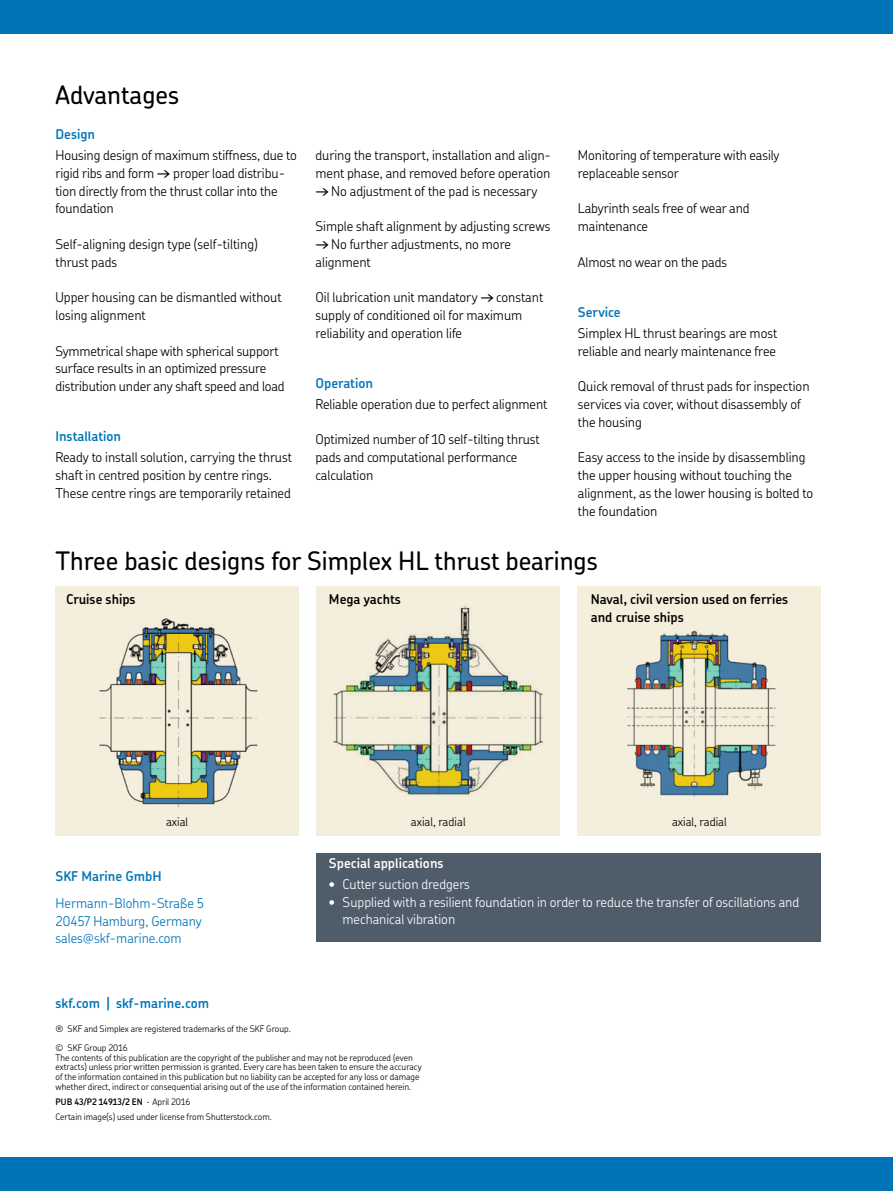
<style>
.page{position:relative;width:893px;height:1191px;background:#fff}
.page>*{position:absolute;margin:0;border:0;box-sizing:border-box;transform-origin:0 0}
.t1{font:500 25.5px "SKF Chevin OT";color:#000}
.t2{font:300 13.5px/17.9px "SKF Chevin OT";letter-spacing:-.005em;color:#000}
.t3{font:300 13.5px/17.9px "SKF Chevin OT";color:#fff}
.t4{font:600 13.5px "SKF Chevin OT";color:#0074b7}
.t5{font:600 13.5px/17.9px "SKF Chevin OT";color:#000}
.t6{font:300 13.5px/17.9px "SKF Chevin OT";color:#0074b7}
.t7{font:600 13.5px "SKF Chevin OT";color:#fff}
.t8{font:300 12px "SKF Chevin OT";color:#000}
.t9{font:300 9px/9.8px "SKF Chevin OT";color:#000}
.s1{font-weight:600}
</style>
<div class="page">
<div style="left:316px;top:853px;width:504px;height:89px;background:#4f5c6a"></div>
<img style="left:56px;top:587px;width:242px;height:248px">
<img style="left:317px;top:587px;width:243px;height:248px">
<img style="left:578px;top:587px;width:242px;height:248px">
<div style="left:0;top:0;width:892px;height:34px;background:#0074b7"></div>
<div style="left:0;top:1157px;width:892px;height:34px;background:#0074b7"></div>
<h1 class="t1" style="left:55px;top:71px;width:125px">Advantages</h1>
<p class="t4" style="left:55px;top:122px;width:41px">Design</p>
<p class="t2" style="left:55px;top:144px;width:243px">Housing design of maximum stiffness, due to rigid ribs and form → proper load distribu&shy;tion directly from the thrust collar into the foundation</p>
<p class="t2" style="left:55px;top:233px;width:204px">Self-aligning design type (self-tilting) thrust pads</p>
<p class="t2" style="left:55px;top:287px;width:228px">Upper housing can be dismantled without losing alignment</p>
<p class="t2" style="left:55px;top:340px;width:231px">Symmetrical shape with spherical support surface results in an optimized pressure distribution under any shaft speed and load</p>
<p class="t4" style="left:55px;top:424px;width:67px">Installation</p>
<p class="t2" style="left:55px;top:447px;width:238px">Ready to install solution, carrying the thrust shaft in centred position by centre rings.<br>These centre rings are temporarily retained</p>
<p class="t2" style="left:315px;top:144px;width:237px">during the transport, installation and align&shy;ment phase, and removed before operation</p>
<p class="t2" style="left:315px;top:180px;width:224px">→ No adjustment of the pad is necessary</p>
<p class="t2" style="left:315px;top:215px;width:236px">Simple shaft alignment by adjusting screws</p>
<p class="t2" style="left:315px;top:233px;width:197px">→ No further adjustments, no more alignment</p>
<p class="t2" style="left:315px;top:287px;width:229px">Oil lubrication unit mandatory → constant supply of conditioned oil for maximum reliability and operation life</p>
<p class="t4" style="left:315px;top:371px;width:59px">Operation</p>
<p class="t2" style="left:315px;top:393px;width:233px">Reliable operation due to perfect alignment</p>
<p class="t2" style="left:315px;top:429px;width:226px">Optimized number of 10 self-tilting thrust pads and computational performance calculation</p>
<p class="t2" style="left:577px;top:144px;width:203px">Monitoring of temperature with easily replaceable sensor</p>
<p class="t2" style="left:577px;top:198px;width:173px">Labyrinth seals free of wear and maintenance</p>
<p class="t2" style="left:577px;top:251px;width:151px">Almost no wear on the pads</p>
<p class="t4" style="left:577px;top:300px;width:44px">Service</p>
<p class="t2" style="left:577px;top:322px;width:201px">Simplex HL thrust bearings are most reliable and nearly maintenance free</p>
<p class="t2" style="left:577px;top:375px;width:233px">Quick removal of thrust pads for inspection services via cover, without disassembly of the housing</p>
<p class="t2" style="left:577px;top:447px;width:237px">Easy access to the inside by disassembling the upper housing without touching the alignment, as the lower housing is bolted to the foundation</p>
<h1 class="t1" style="left:56px;top:538px;width:543px">Three basic designs for Simplex HL thrust bearings</h1>
<p class="t5" style="left:66px;top:589px;width:71px">Cruise ships</p>
<p class="t5" style="left:329px;top:589px;width:74px">Mega yachts</p>
<p class="t5" style="left:591px;top:589px;width:199px">Naval, civil version used on ferries and cruise ships</p>
<p class="t8" style="left:166px;top:811px;width:24px">axial</p>
<p class="t8" style="left:411px;top:811px;width:56px">axial, radial</p>
<p class="t8" style="left:672px;top:811px;width:56px">axial, radial</p>
<p class="t4" style="left:56px;top:864px;width:107px">SKF Marine GmbH</p>
<p class="t6" style="left:56px;top:892px;width:150px">Hermann-Blohm-Straße 5<br>20457 Hamburg, Germany sales@skf-marine.com</p>
<p class="t7" style="left:329px;top:851px;width:116px">Special applications</p>
<p class="t3" style="left:329px;top:873px;width:142px">• Cutter suction dredgers</p>
<p class="t3" style="left:342px;top:891px;width:458px;text-indent:-14px">• Supplied with a resilient foundation in order to reduce the transfer of oscillations and mechanical vibration</p>
<p class="t4" style="left:56px;top:991px;width:155px">skf.com | skf-marine.com</p>
<p class="t9" style="left:56px;top:1017px;width:237px;line-height:19.4px">® SKF and Simplex are registered trademarks of the SKF Group. © SKF Group 2016</p>
<p class="t9" style="left:56px;top:1051px;width:367px">The contents of this publication are the copyright of the publisher and may not be reproduced (even extracts) unless prior written permission is granted. Every care has been taken to ensure the accuracy of the information contained in this publication but no liability can be accepted for any loss or damage whether direct, indirect or consequential arising out of the use of the information contained herein.</p>
<p class="t9" style="left:56px;top:1093px;width:218px;line-height:14.5px"><span class="s1">PUB 43/P2 14913/2 EN</span> · April 2016<br>Certain image(s) used under license from Shutterstock.com.</p>
</div>
